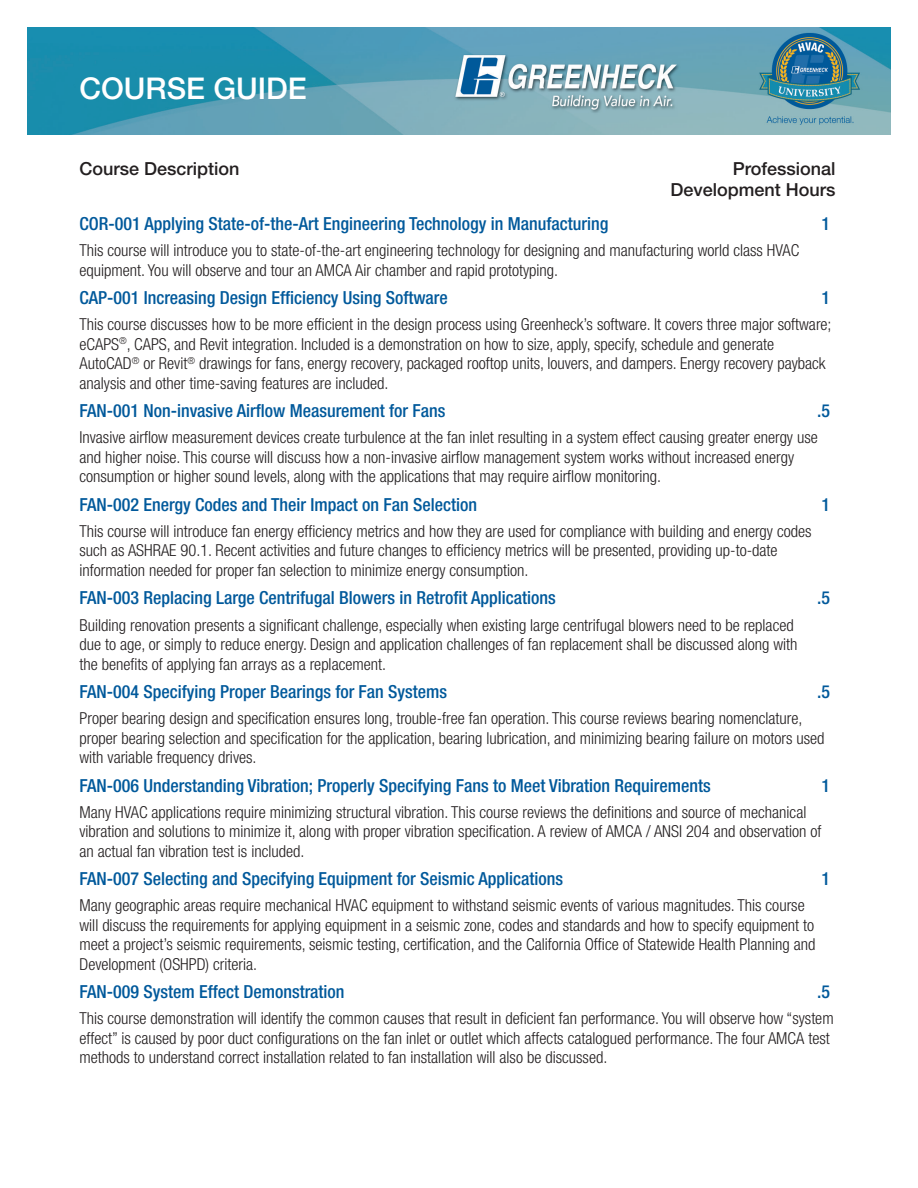
<style>
.page{position:relative;width:918px;height:1188px;background:#fff}
.page>*{position:absolute;margin:0;border:0;box-sizing:border-box;transform-origin:0 0}
.t1{font:500 30px "Helvetica Neue LT Std";color:#fff}
.Course_Title{font:500 condensed 18px "Helvetica Neue LT Std";color:#00599b}
.Body_Copy{font:500 condensed 18px "Helvetica Neue LT Std";color:#00599b}
.t2{font:500 18px "Helvetica Neue LT Std";color:#231f20}
.Body_Copy-2{font:300 condensed 16.5px/19.5px "Helvetica Neue LT Std";color:#231f20}
</style>
<div class="page">
<img style="left:27px;top:27px;width:864px;height:108px">
<h1 class="t1" style="left:79px;top:71px;width:229px">COURSE GUIDE</h1>
<p class="t2" style="left:80px;top:158px;width:162px">Course Description</p>
<p class="t2" style="left:733px;top:158px;width:104px">Professional</p>
<p class="t2" style="left:670px;top:179px;width:167px">Development Hours</p>
<p class="Course_Title" style="left:80px;top:213px;width:530px">COR-001 Applying State-of-the-Art Engineering Technology in Manufacturing</p>
<p class="Course_Title" style="left:821px;top:213px;width:10px">1</p>
<p class="Body_Copy-2" style="left:80px;top:240px;width:721px">This course will introduce you to state-of-the-art engineering technology for designing and manufacturing world class HVAC equipment. You will observe and tour an AMCA Air chamber and rapid prototyping.</p>
<p class="Course_Title" style="left:80px;top:287px;width:370px">CAP-001 Increasing Design Efficiency Using Software</p>
<p class="Course_Title" style="left:821px;top:287px;width:10px">1</p>
<p class="Body_Copy-2" style="left:80px;top:315px;width:754px">This course discusses how to be more efficient in the design process using Greenheck’s software. It covers three major software; eCAPS<sup>®</sup>, CAPS, and Revit integration. Included is a demonstration on how to size, apply, specify, schedule and generate AutoCAD<sup>®</sup> or Revit<sup>®</sup> drawings for fans, energy recovery, packaged rooftop units, louvers, and dampers. Energy recovery payback analysis and other time-saving features are included.</p>
<p class="Body_Copy" style="left:80px;top:400px;width:368px">FAN-001 Non-invasive Airflow Measurement for Fans</p>
<p class="Body_Copy" style="left:817px;top:400px;width:14px">.5</p>
<p class="Body_Copy-2" style="left:80px;top:428px;width:740px">Invasive airflow measurement devices create turbulence at the fan inlet resulting in a system effect causing greater energy use and higher noise. This course will discuss how a non-invasive airflow management system works without increased energy consumption or higher sound levels, along with the applications that may require airflow monitoring.</p>
<p class="Course_Title" style="left:80px;top:494px;width:399px">FAN-002 Energy Codes and Their Impact on Fan Selection</p>
<p class="Course_Title" style="left:821px;top:494px;width:10px">1</p>
<p class="Body_Copy-2" style="left:80px;top:521px;width:734px">This course will introduce fan energy efficiency metrics and how they are used for compliance with building and energy codes such as ASHRAE 90.1. Recent activities and future changes to efficiency metrics will be presented, providing up-to-date information needed for proper fan selection to minimize energy consumption.</p>
<p class="Course_Title" style="left:80px;top:587px;width:478px">FAN-003 Replacing Large Centrifugal Blowers in Retrofit Applications</p>
<p class="Course_Title" style="left:817px;top:587px;width:14px">.5</p>
<p class="Body_Copy-2" style="left:80px;top:615px;width:719px">Building renovation presents a significant challenge, especially when existing large centrifugal blowers need to be replaced due to age, or simply to reduce energy. Design and application challenges of fan replacement shall be discussed along with the benefits of applying fan arrays as a replacement.</p>
<p class="Course_Title" style="left:80px;top:681px;width:369px">FAN-004 Specifying Proper Bearings for Fan Systems</p>
<p class="Course_Title" style="left:817px;top:681px;width:14px">.5</p>
<p class="Body_Copy-2" style="left:80px;top:708px;width:747px">Proper bearing design and specification ensures long, trouble-free fan operation. This course reviews bearing nomenclature, proper bearing selection and specification for the application, bearing lubrication, and minimizing bearing failure on motors used with variable frequency drives.</p>
<p class="Course_Title" style="left:80px;top:774px;width:633px">FAN-006 Understanding Vibration; Properly Specifying Fans to Meet Vibration Requirements</p>
<p class="Course_Title" style="left:821px;top:774px;width:10px">1</p>
<p class="Body_Copy-2" style="left:80px;top:802px;width:744px">Many HVAC applications require minimizing structural vibration. This course reviews the definitions and source of mechanical vibration and solutions to minimize it, along with proper vibration specification. A review of AMCA / ANSI 204 and observation of an actual fan vibration test is included.</p>
<p class="Course_Title" style="left:80px;top:868px;width:485px">FAN-007 Selecting and Specifying Equipment for Seismic Applications</p>
<p class="Course_Title" style="left:821px;top:868px;width:10px">1</p>
<p class="Body_Copy-2" style="left:80px;top:896px;width:738px">Many geographic areas require mechanical HVAC equipment to withstand seismic events of various magnitudes. This course will discuss the requirements for applying equipment in a seismic zone, codes and standards and how to specify equipment to meet a project’s seismic requirements, seismic testing, certification, and the California Office of Statewide Health Planning and Development (OSHPD) criteria.</p>
<p class="Course_Title" style="left:80px;top:981px;width:267px">FAN-009 System Effect Demonstration</p>
<p class="Course_Title" style="left:817px;top:981px;width:14px">.5</p>
<p class="Body_Copy-2" style="left:80px;top:1009px;width:756px">This course demonstration will identify the common causes that result in deficient fan performance. You will observe how “system effect” is caused by poor duct configurations on the fan inlet or outlet which affects catalogued performance. The four AMCA test methods to understand correct installation related to fan installation will also be discussed.</p>
</div>
